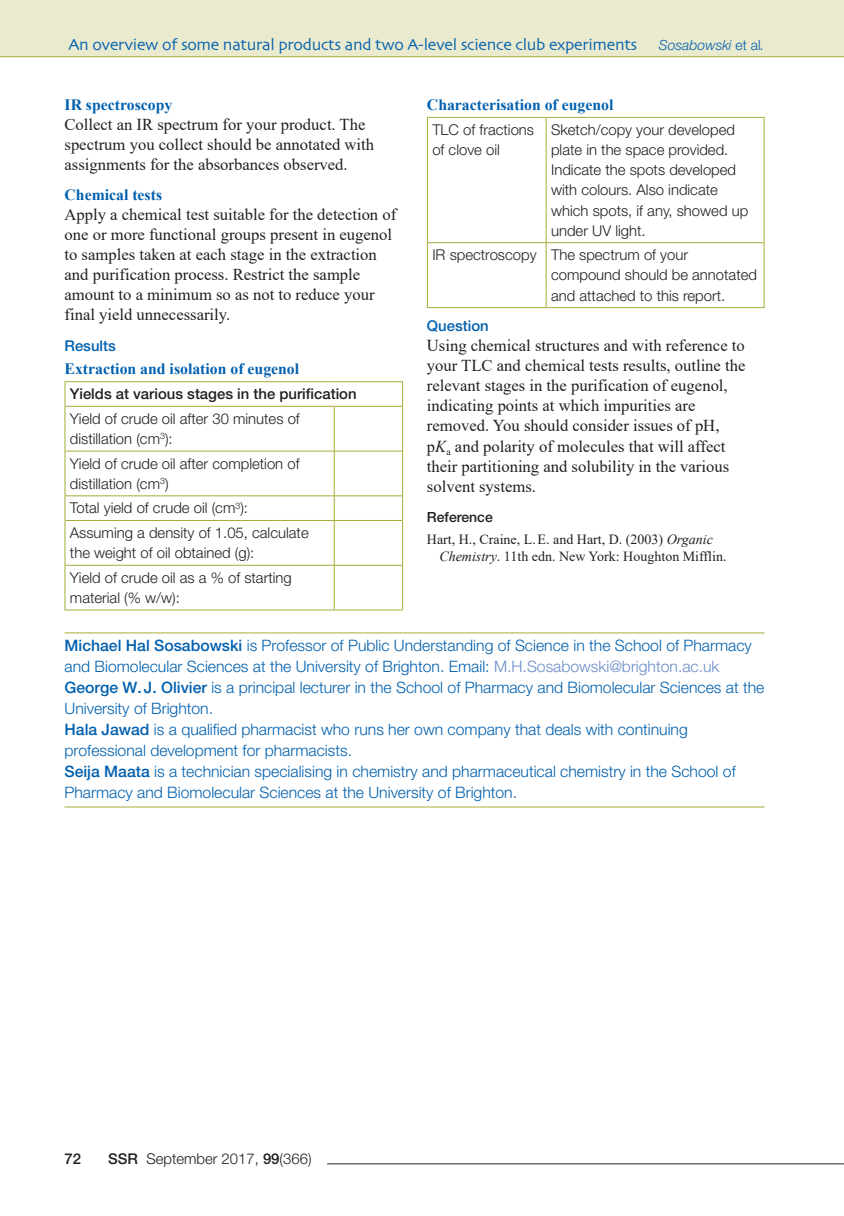
<style>
.page{position:relative;width:844px;height:1216px;background:#fff}
.page>*{position:absolute;margin:0;border:0;box-sizing:border-box;transform-origin:0 0}
.CH_body_tx_first{font:16.62px/19.9px "Times New Roman";color:#231f20}
.CH_running_head_vers{font:16.62px "Skia";letter-spacing:-.02em;color:#0160ae}
.CH_authors_end{font:300 15.75px/21px "Helvetica Neue LT Std";color:#0160ae}
.CH_C_head{font:700 15.75px "Times New Roman";color:#0160ae}
.CH_table_contents{font:300 14.88px/20.1px "Helvetica Neue LT Std";color:#231f20}
.CH_table_heads{font:500 14.88px "Helvetica Neue LT Std";color:#231f20}
.CH_B_head{font:500 14.88px "Helvetica Neue LT Std";color:#0160ae}
.CH_refs_tx{font:14px/16.8px "Times New Roman";color:#231f20}
.CH_running_head_vers-2{font:italic 300 14px "Helvetica Neue LT Std";color:#0160ae}
.CH_refs___acknowl_he{font:500 14px "Helvetica Neue LT Std";color:#231f20}
.s1{font-style:normal}
.s2{font-style:italic}
.s3{font-weight:500}
.s4{color:#6b8cc8}
</style>
<div class="page">
<hr style="left:327px;top:1163px;width:513px;height:1px;background:#231f20">
<div style="left:0;top:0;width:843px;height:57px;background:#eaeacf"></div>
<hr style="left:0;top:56px;width:843px;height:1px;background:#a9ab38">
<hr style="left:64px;top:381px;width:270px;height:1px;background:#a9ab38">
<svg style="left:64px;top:382px;width:1px;height:24px"></svg>
<hr style="left:334px;top:381px;width:69px;height:1px;background:#a9ab38">
<svg style="left:402px;top:382px;width:1px;height:24px"></svg>
<hr style="left:64px;top:406px;width:1px;height:45px;background:#a9ab38">
<hr style="left:402px;top:406px;width:1px;height:45px;background:#a9ab38">
<hr style="left:64px;top:451px;width:1px;height:45px;background:#a9ab38">
<hr style="left:402px;top:451px;width:1px;height:45px;background:#a9ab38">
<svg style="left:64px;top:496px;width:1px;height:24px"></svg>
<svg style="left:402px;top:496px;width:1px;height:24px"></svg>
<hr style="left:64px;top:520px;width:1px;height:45px;background:#a9ab38">
<hr style="left:402px;top:520px;width:1px;height:45px;background:#a9ab38">
<hr style="left:64px;top:565px;width:1px;height:44px;background:#a9ab38">
<hr style="left:402px;top:565px;width:1px;height:44px;background:#a9ab38">
<hr style="left:64px;top:609px;width:270px;height:1px;background:#a9ab38">
<hr style="left:334px;top:609px;width:69px;height:1px;background:#a9ab38">
<hr style="left:65px;top:406px;width:269px;height:1px;background:#a9ab38">
<hr style="left:334px;top:406px;width:68px;height:1px;background:#a9ab38">
<hr style="left:334px;top:406px;width:1px;height:45px;background:#a9ab38">
<hr style="left:65px;top:451px;width:269px;height:1px;background:#a9ab38">
<hr style="left:334px;top:451px;width:68px;height:1px;background:#a9ab38">
<hr style="left:334px;top:451px;width:1px;height:44px;background:#a9ab38">
<hr style="left:65px;top:495px;width:269px;height:1px;background:#a9ab38">
<hr style="left:334px;top:495px;width:68px;height:1px;background:#a9ab38">
<svg style="left:334px;top:496px;width:1px;height:24px"></svg>
<hr style="left:65px;top:520px;width:269px;height:1px;background:#a9ab38">
<hr style="left:334px;top:520px;width:68px;height:1px;background:#a9ab38">
<hr style="left:334px;top:520px;width:1px;height:45px;background:#a9ab38">
<hr style="left:65px;top:565px;width:269px;height:1px;background:#a9ab38">
<hr style="left:334px;top:565px;width:68px;height:1px;background:#a9ab38">
<hr style="left:334px;top:565px;width:1px;height:44px;background:#a9ab38">
<hr style="left:427px;top:117px;width:119px;height:1px;background:#a9ab38">
<hr style="left:427px;top:118px;width:1px;height:125px;background:#a9ab38">
<hr style="left:546px;top:117px;width:218px;height:1px;background:#a9ab38">
<hr style="left:763px;top:118px;width:1px;height:125px;background:#a9ab38">
<hr style="left:427px;top:243px;width:1px;height:64px;background:#a9ab38">
<hr style="left:763px;top:243px;width:1px;height:64px;background:#a9ab38">
<hr style="left:427px;top:307px;width:119px;height:1px;background:#a9ab38">
<hr style="left:546px;top:307px;width:218px;height:1px;background:#a9ab38">
<hr style="left:545px;top:118px;width:1px;height:124px;background:#a9ab38">
<hr style="left:427px;top:242px;width:119px;height:1px;background:#a9ab38">
<hr style="left:546px;top:242px;width:217px;height:1px;background:#a9ab38">
<hr style="left:545px;top:243px;width:1px;height:64px;background:#a9ab38">
<hr style="left:64px;top:632px;width:700px;height:1px;background:#a9ab38">
<hr style="left:64px;top:806px;width:700px;height:1px;background:#a9ab38">
<p class="CH_running_head_vers" style="left:68px;top:34px;width:570px">An overview of some natural products and two A-level science club experiments</p>
<p class="CH_running_head_vers-2" style="left:658px;top:36px;width:107px">Sosabowski <span class="s1">et al</span>.</p>
<p class="CH_C_head" style="left:64px;top:93px;width:109px">IR spectroscopy</p>
<p class="CH_body_tx_first" style="left:64px;top:114px;width:311px">Collect an IR spectrum for your product. The spectrum you collect should be annotated with assignments for the absorbances observed.</p>
<p class="CH_C_head" style="left:64px;top:183px;width:99px">Chemical tests</p>
<p class="CH_body_tx_first" style="left:64px;top:204px;width:333px">Apply a chemical test suitable for the detection of one or more functional groups present in eugenol to samples taken at each stage in the extraction and purification process. Restrict the sample amount to a minimum so as not to reduce your final yield unnecessarily.</p>
<p class="CH_B_head" style="left:64px;top:336px;width:53px">Results</p>
<p class="CH_C_head" style="left:64px;top:357px;width:236px">Extraction and isolation of eugenol</p>
<p class="CH_table_heads" style="left:70px;top:385px;width:288px">Yields at various stages in the purification</p>
<p class="CH_table_contents" style="left:70px;top:408px;width:231px">Yield of crude oil after 30 minutes of distillation (cm<sup>3</sup>):</p>
<p class="CH_table_contents" style="left:70px;top:453px;width:231px">Yield of crude oil after completion of distillation (cm<sup>3</sup>)</p>
<p class="CH_table_contents" style="left:70px;top:498px;width:180px">Total yield of crude oil (cm<sup>3</sup>):</p>
<p class="CH_table_contents" style="left:70px;top:522px;width:240px">Assuming a density of 1.05, calculate the weight of oil obtained (g):</p>
<p class="CH_table_contents" style="left:70px;top:567px;width:223px">Yield of crude oil as a % of starting material (% w/w):</p>
<p class="CH_C_head" style="left:427px;top:93px;width:188px">Characterisation of eugenol</p>
<p class="CH_table_contents" style="left:432px;top:119px;width:103px">TLC of fractions of clove oil</p>
<p class="CH_table_contents" style="left:551px;top:119px;width:198px">Sketch/copy your developed plate in the space provided.<br>Indicate the spots developed with colours. Also indicate which spots, if any, showed up under UV light.</p>
<p class="CH_table_contents" style="left:432px;top:245px;width:106px">IR spectroscopy</p>
<p class="CH_table_contents" style="left:551px;top:245px;width:207px">The spectrum of your compound should be annotated and attached to this report.</p>
<p class="CH_B_head" style="left:427px;top:317px;width:63px">Question</p>
<p class="CH_body_tx_first" style="left:427px;top:335px;width:320px">Using chemical structures and with reference to your TLC and chemical tests results, outline the relevant stages in the purification of eugenol, indicating points at which impurities are removed. You should consider issues of pH, p<span class="s2">K</span><sub>a</sub> and polarity of molecules that will affect their partitioning and solubility in the various solvent systems.</p>
<p class="CH_refs___acknowl_he" style="left:427px;top:508px;width:67px">Reference</p>
<p class="CH_refs_tx" style="left:439px;top:530px;width:289px;text-indent:-12px">Hart, H., Craine, L.E. and Hart, D. (2003) <span class="s2">Organic<br>Chemistry</span>. 11th edn. New York: Houghton Mifflin.</p>
<p class="CH_authors_end" style="left:64px;top:634px;width:701px"><span class="s3">Michael Hal Sosabowski</span> is Professor of Public Understanding of Science in the School of Pharmacy and Biomolecular Sciences at the University of Brighton. Email: <span class="s4">M.H.Sosabowski@brighton.ac.uk </span><span class="s3">George W.J. Olivier</span> is a principal lecturer in the School of Pharmacy and Biomolecular Sciences at the University of Brighton.<br><span class="s3">Hala Jawad</span> is a qualified pharmacist who runs her own company that deals with continuing professional development for pharmacists.<br><span class="s3">Seija Maata</span> is a technician specialising in chemistry and pharmaceutical chemistry in the School of Pharmacy and Biomolecular Sciences at the University of Brighton.</p>
<p class="CH_table_heads" style="left:64px;top:1149px;width:18px">72</p>
<p class="CH_table_contents" style="left:108px;top:1147px;width:205px"><span class="s3">SSR</span> September 2017, <span class="s3">99</span>(366)</p>
</div>
